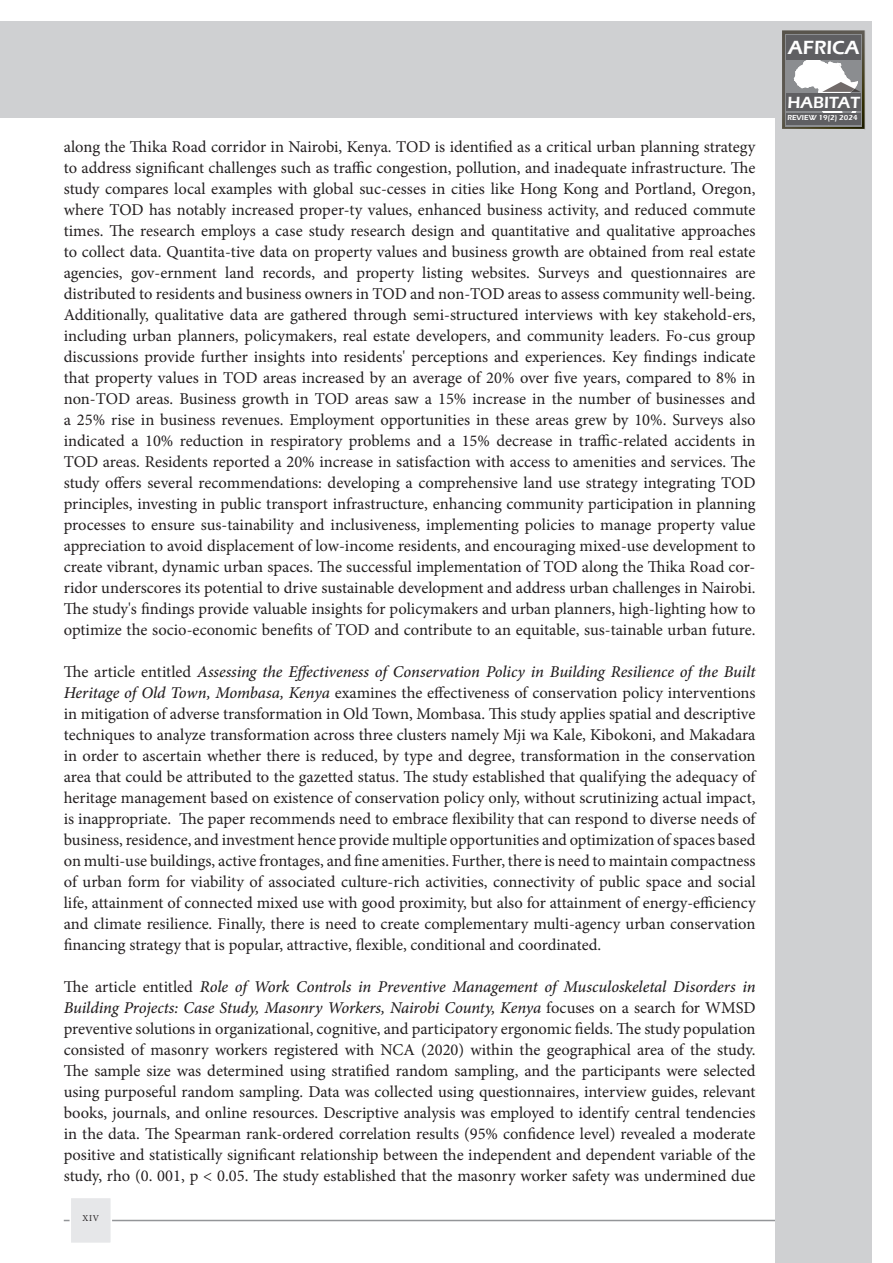
<style>
.page{position:relative;width:893px;height:1263px;background:#fff}
.page>*{position:absolute;margin:0;border:0;box-sizing:border-box;transform-origin:0 0}
.t1{font:600 19.65px "Eras ITC";color:#fff}
.t2{font:600 16.65px "Eras ITC";color:#fff}
.t3{font:16.5px/21px "Minion Pro";letter-spacing:-.005em;color:#231f20;text-align:justify}
.t4{font:12.75px "Arial";color:#231f20}
.t5{font:9px "Minion Pro";color:#231f20}
.t6{font:600 7.5px "Eras ITC";color:#fff}
.s1{font-weight:500;font-style:italic}
</style>
<div class="page">
<hr style="left:64px;top:1220px;width:765px;height:1px;background:#939598">
<div style="left:775px;top:21px;width:97px;height:1242px;background:#cfd0d2"></div>
<svg style="left:782px;top:30px;width:83px;height:100px;background:#818181"></svg>
<div style="left:70px;top:1197px;width:42px;height:47px;background:#e6e7e9;border:2px solid #fff"></div>
<div style="left:0;top:21px;width:775px;height:97px;background:#cfd0d2"></div>
<p class="t3" style="left:64px;top:136px;width:693px">along the Thika Road corridor in Nairobi, Kenya. TOD is identified as a critical urban planning strategy to address significant challenges such as traffic congestion, pollution, and inadequate infrastructure. The study compares local examples with global suc-cesses in cities like Hong Kong and Portland, Oregon, where TOD has notably increased proper-ty values, enhanced business activity, and reduced commute times. The research employs a case study research design and quantitative and qualitative approaches to collect data. Quantita-tive data on property values and business growth are obtained from real estate agencies, gov-ernment land records, and property listing websites. Surveys and questionnaires are distributed to residents and business owners in TOD and non-TOD areas to assess community well-being.<br>Additionally, qualitative data are gathered through semi-structured interviews with key stakehold-ers, including urban planners, policymakers, real estate developers, and community leaders. Fo-cus group discussions provide further insights into residents' perceptions and experiences. Key findings indicate that property values in TOD areas increased by an average of 20% over five years, compared to 8% in non-TOD areas. Business growth in TOD areas saw a 15% increase in the number of businesses and a 25% rise in business revenues. Employment opportunities in these areas grew by 10%. Surveys also indicated a 10% reduction in respiratory problems and a 15% decrease in traffic-related accidents in TOD areas. Residents reported a 20% increase in satisfaction with access to amenities and services. The study offers several recommendations: developing a comprehensive land use strategy integrating TOD principles, investing in public transport infrastructure, enhancing community participation in planning processes to ensure sus-tainability and inclusiveness, implementing policies to manage property value appreciation to avoid displacement of low-income residents, and encouraging mixed-use development to create vibrant, dynamic urban spaces. The successful implementation of TOD along the Thika Road cor&shy;ridor underscores its potential to drive sustainable development and address urban challenges in Nairobi.<br>The study's findings provide valuable insights for policymakers and urban planners, high-lighting how to optimize the socio-economic benefits of TOD and contribute to an equitable, sus-tainable urban future.</p>
<p class="t3" style="left:64px;top:661px;width:693px">The article entitled <span class="s1">Assessing the Effectiveness of Conservation Policy in Building Resilience of the Built Heritage of Old Town, Mombasa, Kenya</span> examines the effectiveness of conservation policy interventions in mitigation of adverse transformation in Old Town, Mombasa. This study applies spatial and descriptive techniques to analyze transformation across three clusters namely Mji wa Kale, Kibokoni, and Makadara in order to ascertain whether there is reduced, by type and degree, transformation in the conservation area that could be attributed to the gazetted status. The study established that qualifying the adequacy of heritage management based on existence of conservation policy only, without scrutinizing actual impact, is inappropriate. The paper recommends need to embrace flexibility that can respond to diverse needs of business, residence, and investment hence provide multiple opportunities and optimization of spaces based on multi-use buildings, active frontages, and fine amenities. Further, there is need to maintain compactness of urban form for viability of associated culture-rich activities, connectivity of public space and social life, attainment of connected mixed use with good proximity, but also for attainment of energy-efficiency and climate resilience. Finally, there is need to create complementary multi-agency urban conservation financing strategy that is popular, attractive, flexible, conditional and coordinated.</p>
<p class="t3" style="left:64px;top:976px;width:693px">The article entitled <span class="s1">Role of Work Controls in Preventive Management of Musculoskeletal Disorders in Building Projects: Case Study, Masonry Workers, Nairobi County, Kenya</span> focuses on a search for WMSD preventive solutions in organizational, cognitive, and participatory ergonomic fields. The study population consisted of masonry workers registered with NCA (2020) within the geographical area of the study.<br>The sample size was determined using stratified random sampling, and the participants were selected using purposeful random sampling. Data was collected using questionnaires, interview guides, relevant books, journals, and online resources. Descriptive analysis was employed to identify central tendencies in the data. The Spearman rank-ordered correlation results (95% confidence level) revealed a moderate positive and statistically significant relationship between the independent and dependent variable of the study, rho (0. 001, p &lt; 0.05. The study established that the masonry worker safety was undermined due</p>
<p class="t4" style="left:80px;top:1209px;width:22px">XIV</p>
<p class="t5" style="left:83px;top:1212px;width:18px">XIV</p>
<p class="t1" style="left:788px;top:37px;width:73px">AFRICA</p>
<p class="t2" style="left:787px;top:93px;width:74px">HABITAT</p>
<p class="t6" style="left:787px;top:113px;width:72px">REVIEW 19(2) 2024</p>
</div>
